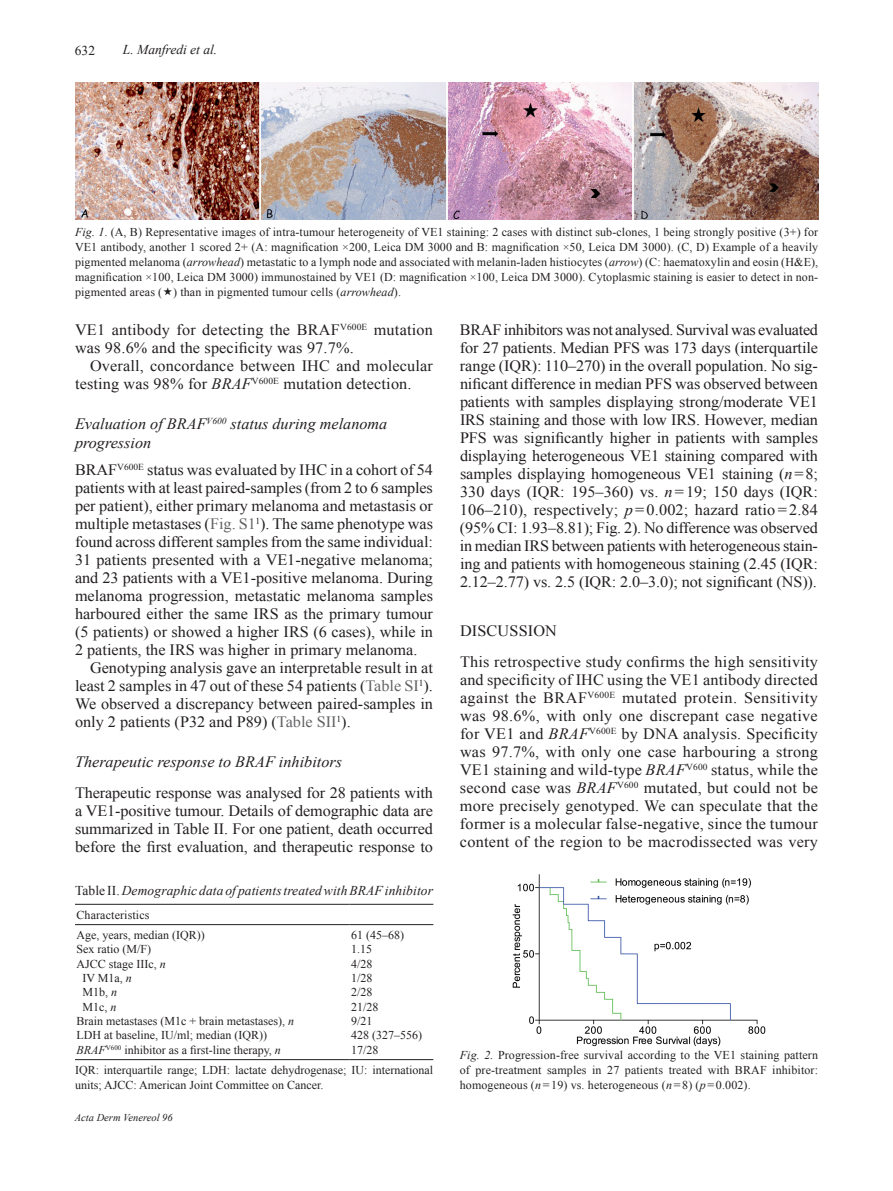
<style>
.page{position:relative;width:893px;height:1191px;background:#fff}
.page>*{position:absolute;margin:0;border:0;box-sizing:border-box;transform-origin:0 0}
.t1{font:15.75px/18px "Times New Roman";color:#231f20}
.t2{font:italic 15.75px/18.9px "Times New Roman";color:#231f20}
.t3{font:italic 13.5px "Times New Roman";letter-spacing:.01em;color:#231f20}
.t4{font:13.5px "Times New Roman";color:#231f20}
.t5{font:12px/15px "Times New Roman";color:#231f20;text-align:justify}
.t6{font:italic 10.5px "Times New Roman";color:#231f20}
.s1{font-style:italic}
.s2{color:#636366}
.s3{font-style:normal}
</style>
<div class="page">
<img style="left:75px;top:83px;width:743px;height:136px">
<hr style="left:75px;top:904px;width:275px;height:1px;background:#231f20">
<hr style="left:350px;top:904px;width:83px;height:1px;background:#231f20">
<hr style="left:75px;top:924px;width:275px;height:1px;background:#231f20">
<hr style="left:350px;top:924px;width:83px;height:1px;background:#231f20">
<hr style="left:75px;top:1059px;width:275px;height:1px;background:#231f20">
<hr style="left:350px;top:1059px;width:83px;height:1px;background:#231f20">
<img style="left:513px;top:875px;width:252px;height:171px">
<p class="t4" style="left:75px;top:41px;width:22px">632</p>
<p class="t3" style="left:123px;top:41px;width:96px">L. Manfredi et al.</p>
<p class="t5" style="left:75px;top:224px;width:745px"><span class="s1">Fig. 1</span>. (A, B) Representative images of intra-tumour heterogeneity of VE1 staining: 2 cases with distinct sub-clones, 1 being strongly positive (3+) for VE1 antibody, another 1 scored 2+ (A: magnification ×200, Leica DM 3000 and B: magnification ×50, Leica DM 3000). (C, D) Example of a heavily pigmented melanoma (<span class="s1">arrowhead</span>) metastatic to a lymph node and associated with melanin-laden histiocytes (<span class="s1">arrow</span>) (C: haematoxylin and eosin (H&amp;E), magnification ×100, Leica DM 3000) immunostained by VE1 (D: magnification ×100, Leica DM 3000). Cytoplasmic staining is easier to detect in non&shy;pigmented areas ( ) than in pigmented tumour cells (<span class="s1">arrowhead</span>).</p>
<p class="t1" style="left:75px;top:320px;width:359px">VE1 antibody for detecting the BRAF<sup>V600E</sup> mutation was 98.6% and the specificity was 97.7%.</p>
<p class="t1" style="left:75px;top:356px;width:359px;text-indent:15px">Overall, concordance between IHC and molecular testing was 98% for <span class="s1">BRAF</span><sup>V600E</sup> mutation detection.</p>
<p class="t2" style="left:75px;top:414px;width:314px">Evaluation of BRAF<sup>V600</sup> status during melanoma progression</p>
<p class="t1" style="left:75px;top:460px;width:360px">BRAF<sup>V600E</sup> status was evaluated by IHC in a cohort of 54</p>
<p class="t1" style="left:75px;top:478px;width:359px">patients with at least paired-samples (from 2 to 6 samples</p>
<p class="t1" style="left:75px;top:496px;width:360px">per patient), either primary melanoma and metastasis or</p>
<p class="t1" style="left:75px;top:514px;width:359px">multiple metastases (<span class="s2">Fig. S1</span><sup>1</sup>). The same phenotype was</p>
<p class="t1" style="left:75px;top:532px;width:359px">found across different samples from the same individual:</p>
<p class="t1" style="left:75px;top:550px;width:360px">31 patients presented with a VE1-negative melanoma;</p>
<p class="t1" style="left:75px;top:568px;width:360px">and 23 patients with a VE1-positive melanoma. During</p>
<p class="t1" style="left:75px;top:586px;width:360px">melanoma progression, metastatic melanoma samples</p>
<p class="t1" style="left:75px;top:604px;width:359px">harboured either the same IRS as the primary tumour</p>
<p class="t1" style="left:75px;top:622px;width:359px">(5 patients) or showed a higher IRS (6 cases), while in</p>
<p class="t1" style="left:75px;top:640px;width:344px">2 patients, the IRS was higher in primary melanoma.</p>
<p class="t1" style="left:90px;top:658px;width:344px">Genotyping analysis gave an interpretable result in at</p>
<p class="t1" style="left:75px;top:676px;width:359px">least 2 samples in 47 out of these 54 patients (<span class="s2">Table SI</span><sup>1</sup>).</p>
<p class="t1" style="left:75px;top:694px;width:359px">We observed a discrepancy between paired-samples in</p>
<p class="t1" style="left:75px;top:712px;width:277px">only 2 patients (P32 and P89) (<span class="s2">Table SII</span><sup>1</sup>).</p>
<p class="t2" style="left:75px;top:752px;width:269px">Therapeutic response to BRAF inhibitors</p>
<p class="t1" style="left:75px;top:783px;width:360px;text-align:justify">Therapeutic response was analysed for 28 patients with a VE1-positive tumour. Details of demographic data are summarized in Table II. For one patient, death occurred before the first evaluation, and therapeutic response to</p>
<p class="t3" style="left:75px;top:881px;width:360px"><span class="s3">Table II.</span> Demographic data of patients treated with BRAF inhibitor</p>
<p class="t5" style="left:76px;top:904px;width:130px;line-height:20.2px">Characteristics<br>Age, years, median (IQR))</p>
<p class="t5" style="left:351px;top:927px;width:54px">61 (45–68)</p>
<p class="t5" style="left:76px;top:941px;width:76px">Sex ratio (M/F)</p>
<p class="t5" style="left:351px;top:941px;width:22px">1.15</p>
<p class="t5" style="left:76px;top:956px;width:91px">AJCC stage IIIc, <span class="s1">n</span></p>
<p class="t5" style="left:351px;top:956px;width:23px">4/28</p>
<p class="t5" style="left:82px;top:970px;width:51px">IV M1a, <span class="s1">n</span></p>
<p class="t5" style="left:351px;top:970px;width:23px">1/28</p>
<p class="t5" style="left:82px;top:984px;width:36px">M1b, <span class="s1">n</span></p>
<p class="t5" style="left:351px;top:984px;width:23px">2/28</p>
<p class="t5" style="left:82px;top:999px;width:35px">M1c, <span class="s1">n</span></p>
<p class="t5" style="left:351px;top:999px;width:29px">21/28</p>
<p class="t5" style="left:76px;top:1013px;width:219px">Brain metastases (M1c + brain metastases), <span class="s1">n</span></p>
<p class="t5" style="left:351px;top:1013px;width:23px">9/21</p>
<p class="t5" style="left:76px;top:1027px;width:192px">LDH at baseline, IU/ml; median (IQR))</p>
<p class="t5" style="left:351px;top:1027px;width:72px">428 (327–556)</p>
<p class="t5" style="left:76px;top:1042px;width:206px"><span class="s1">BRAF</span><sup>V600</sup> inhibitor as a first-line therapy, <span class="s1">n</span></p>
<p class="t5" style="left:75px;top:1039px;width:359px;line-height:20.9px;text-indent:276px">17/28<br>IQR: interquartile range; LDH: lactate dehydrogenase; IU: international</p>
<p class="t5" style="left:75px;top:1077px;width:250px">units; AJCC: American Joint Committee on Cancer.</p>
<p class="t6" style="left:75px;top:1110px;width:99px">Acta Derm Venereol 96</p>
<p class="t1" style="left:460px;top:320px;width:360px;text-align:justify">BRAF inhibitors was not analysed. Survival was evaluated for 27 patients. Median PFS was 173 days (interquartile range (IQR): 110–270) in the overall population. No sig&shy;nificant difference in median PFS was observed between patients with samples displaying strong/moderate VE1<br>IRS staining and those with low IRS. However, median PFS was significantly higher in patients with samples displaying heterogeneous VE1 staining compared with samples displaying homogeneous VE1 staining (<span class="s1">n</span>=8; 330 days (IQR: 195–360) vs. <span class="s1">n</span>=19; 150 days (IQR:<br>106–210), respectively; <span class="s1">p</span> = 0.002; hazard ratio = 2.84 (95% CI: 1.93–8.81); Fig. 2). No difference was observed in median IRS between patients with heterogeneous stain&shy;ing and patients with homogeneous staining (2.45 (IQR:<br>2.12–2.77) vs. 2.5 (IQR: 2.0–3.0); not significant (NS)).</p>
<p class="t1" style="left:460px;top:615px;width:359px;line-height:30.8px">DISCUSSION<br>This retrospective study confirms the high sensitivity</p>
<p class="t1" style="left:460px;top:670px;width:360px;text-align:justify">and specificity of IHC using the VE1 antibody directed against the BRAF<sup>V600E</sup> mutated protein. Sensitivity was 98.6%, with only one discrepant case negative for VE1 and <span class="s1">BRAF</span><sup>V600E</sup> by DNA analysis. Specificity was 97.7%, with only one case harbouring a strong VE1 staining and wild-type <span class="s1">BRAF</span><sup>V600</sup> status, while the second case was <span class="s1">BRAF</span><sup>V600</sup> mutated, but could not be more precisely genotyped. We can speculate that the former is a molecular false-negative, since the tumour content of the region to be macrodissected was very</p>
<p class="t5" style="left:460px;top:1047px;width:360px"><span class="s1">Fig. 2.</span> Progression-free survival according to the VE1 staining pattern of pre-treatment samples in 27 patients treated with BRAF inhibitor: homogeneous (<span class="s1">n</span> = 19) vs. heterogeneous (<span class="s1">n</span> = 8) (<span class="s1">p</span> = 0.002).</p>
</div>
